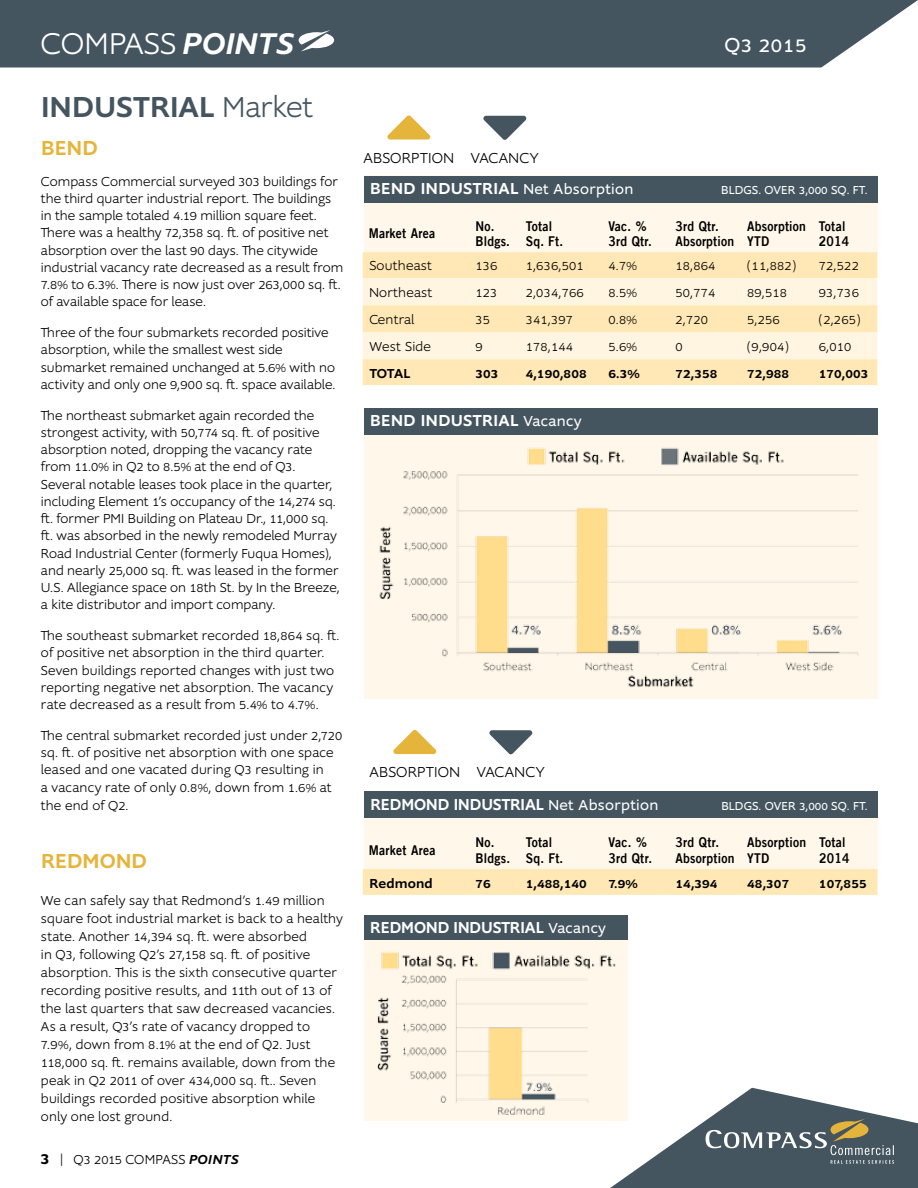
<style>
.page{position:relative;width:918px;height:1188px;background:#fff}
.page>*{position:absolute;margin:0;border:0;box-sizing:border-box;transform-origin:0 0}
.t1{font:300 31.2px "Supra";letter-spacing:.005em;color:#fff}
.t2{font:500 30px "Supra";letter-spacing:.005em;color:#455560}
.t3{font:500 21px "Supra";letter-spacing:.01em;color:#e5b53b}
.t4{font:21px "Supra";letter-spacing:.03em;color:#fff}
.t5{font:500 16.5px "Supra";color:#fff;scale:.96 1}
.t6{font:500 16.5px "Supra";letter-spacing:.025em;color:#fff}
.t7{font:300 15px "Supra";letter-spacing:.015em;color:#000}
.t8{font:300 13.5px/17.2px "Supra";letter-spacing:.01em;color:#000}
.t9{font:13.5px/15.8px "Trade Gothic Bold Two";letter-spacing:.02em;color:#000;scale:.9 1}
.t10{font:500 13.5px "Supra";letter-spacing:.01em;color:#000}
.t11{font:12px "Supra";letter-spacing:.01em;color:#fff}
.s1{font-weight:500;font-style:italic}
.s2{font-weight:300}
.s3{font-weight:500;font-size:16.5px}
.s4{font-weight:400;font-size:15px}
</style>
<div class="page">
<div style="left:364px;top:791px;width:514px;height:81px;background:#fff7e9"></div>
<div style="left:364px;top:175px;width:514px;height:78px;background:#fff7e9"></div>
<div style="left:364px;top:921px;width:263px;height:200px;background:#fff7e9"></div>
<div style="left:364px;top:408px;width:513px;height:291px;background:#fff7e9"></div>
<img style="left:377px;top:952px;width:239px;height:163px">
<div style="left:364px;top:915px;width:263px;height:25px;background:#455560"></div>
<div style="left:363px;top:252px;width:514px;height:133px;background:#ffe8b6"></div>
<svg style="left:363px;top:278px;width:514px;height:81px"></svg>
<div style="left:364px;top:176px;width:514px;height:26px;background:#455560"></div>
<div style="left:363px;top:869px;width:515px;height:26px;background:#ffe8b6"></div>
<div style="left:364px;top:791px;width:514px;height:27px;background:#455560"></div>
<img style="left:379px;top:444px;width:499px;height:248px">
<div style="left:364px;top:408px;width:514px;height:27px;background:#455560"></div>
<svg style="left:610px;top:1088px;width:308px;height:100px"></svg>
<div style="left:0;top:0;width:918px;height:68px;background:#455560"></div>
<svg style="left:299px;top:30px;width:35px;height:21px"></svg>
<h1 class="t1" style="left:41px;top:24px;width:255px">COMPASS <span class="s1">POINTS</span></h1>
<h3 class="t4" style="left:724px;top:31px;width:83px">Q3 2015</h3>
<h2 class="t2" style="left:41px;top:87px;width:273px">INDUSTRIAL <span class="s2">Market</span></h2>
<h3 class="t3" style="left:41px;top:134px;width:58px">BEND</h3>
<p class="t8" style="left:41px;top:172px;width:304px">Compass Commercial surveyed 303 buildings for the third quarter industrial report. The buildings in the sample totaled 4.19 million square feet.<br>There was a healthy 72,358 sq. ft. of positive net absorption over the last 90 days. The citywide industrial vacancy rate decreased as a result from 7.8% to 6.3%. There is now just over 263,000 sq. ft. of available space for lease.</p>
<p class="t8" style="left:41px;top:324px;width:296px">Three of the four submarkets recorded positive absorption, while the smallest west side submarket remained unchanged at 5.6% with no activity and only one 9,900 sq. ft. space available.</p>
<p class="t8" style="left:41px;top:406px;width:300px">The northeast submarket again recorded the strongest activity, with 50,774 sq. ft. of positive absorption noted, dropping the vacancy rate from 11.0% in Q2 to 8.5% at the end of Q3.<br>Several notable leases took place in the quarter, including Element 1’s occupancy of the 14,274 sq. ft. former PMI Building on Plateau Dr., 11,000 sq. ft. was absorbed in the newly remodeled Murray Road Industrial Center (formerly Fuqua Homes), and nearly 25,000 sq. ft. was leased in the former U.S. Allegiance space on 18th St. by In the Breeze, a kite distributor and import company.</p>
<p class="t8" style="left:41px;top:627px;width:300px">The southeast submarket recorded 18,864 sq. ft. of positive net absorption in the third quarter.<br>Seven buildings reported changes with just two reporting negative net absorption. The vacancy rate decreased as a result from 5.4% to 4.7%.</p>
<p class="t8" style="left:41px;top:727px;width:303px">The central submarket recorded just under 2,720 sq. ft. of positive net absorption with one space leased and one vacated during Q3 resulting in<br>a vacancy rate of only 0.8%, down from 1.6% at the end of Q2.</p>
<h3 class="t3" style="left:41px;top:847px;width:107px">REDMOND</h3>
<p class="t8" style="left:41px;top:891px;width:303px;line-height:18px">We can safely say that Redmond’s 1.49 million square foot industrial market is back to a healthy state. Another 14,394 sq. ft. were absorbed<br>in Q3, following Q2’s 27,158 sq. ft. of positive absorption. This is the sixth consecutive quarter recording positive results, and 11th out of 13 of the last quarters that saw decreased vacancies.<br>As a result, Q3’s rate of vacancy dropped to 7.9%, down from 8.1% at the end of Q2. Just 118,000 sq. ft. remains available, down from the peak in Q2 2011 of over 434,000 sq. ft.. Seven buildings recorded positive absorption while only one lost ground.</p>
<p class="t8" style="left:40px;top:1150px;width:200px"><span class="s3">3</span> | Q3 2015 COMPASS <span class="s1">POINTS</span></p>
<p class="t7" style="left:363px;top:148px;width:177px">ABSORPTION VACANCY</p>
<p class="t6" style="left:370px;top:178px;width:265px">BEND INDUSTRIAL <span class="s4">Net Absorption</span></p>
<p class="t11" style="left:721px;top:183px;width:148px">BLDGS. OVER 3,000 SQ. FT.</p>
<p class="t9" style="left:369px;top:226px;width:75px">Market Area</p>
<p class="t9" style="left:475px;top:218px;width:40px">No.<br>Bldgs.</p>
<p class="t9" style="left:526px;top:218px;width:43px">Total<br>Sq. Ft.</p>
<p class="t9" style="left:608px;top:218px;width:50px">Vac. %<br>3rd Qtr.</p>
<p class="t9" style="left:675px;top:218px;width:67px">3rd Qtr.<br>Absorption</p>
<p class="t9" style="left:747px;top:218px;width:67px">Absorption<br>YTD</p>
<p class="t9" style="left:819px;top:218px;width:35px">Total<br>2014</p>
<p class="t8" style="left:369px;top:257px;width:64px">Southeast</p>
<p class="t8" style="left:475px;top:257px;width:23px">136</p>
<p class="t8" style="left:526px;top:257px;width:60px">1,636,501</p>
<p class="t8" style="left:608px;top:257px;width:30px">4.7%</p>
<p class="t8" style="left:675px;top:257px;width:42px">18,864</p>
<p class="t8" style="left:747px;top:257px;width:51px">(11,882)</p>
<p class="t8" style="left:819px;top:257px;width:42px">72,522</p>
<p class="t8" style="left:369px;top:284px;width:64px">Northeast</p>
<p class="t8" style="left:475px;top:284px;width:23px">123</p>
<p class="t8" style="left:526px;top:284px;width:60px">2,034,766</p>
<p class="t8" style="left:608px;top:284px;width:30px">8.5%</p>
<p class="t8" style="left:675px;top:284px;width:42px">50,774</p>
<p class="t8" style="left:747px;top:284px;width:42px">89,518</p>
<p class="t8" style="left:819px;top:284px;width:42px">93,736</p>
<p class="t8" style="left:369px;top:311px;width:46px">Central</p>
<p class="t8" style="left:475px;top:311px;width:16px">35</p>
<p class="t8" style="left:526px;top:311px;width:49px">341,397</p>
<p class="t8" style="left:608px;top:311px;width:30px">0.8%</p>
<p class="t8" style="left:675px;top:311px;width:34px">2,720</p>
<p class="t8" style="left:747px;top:311px;width:34px">5,256</p>
<p class="t8" style="left:819px;top:311px;width:43px">(2,265)</p>
<p class="t8" style="left:369px;top:338px;width:63px">West Side</p>
<p class="t8" style="left:475px;top:338px;width:9px">9</p>
<p class="t8" style="left:526px;top:338px;width:49px">178,144</p>
<p class="t8" style="left:608px;top:338px;width:30px">5.6%</p>
<p class="t8" style="left:675px;top:338px;width:9px">0</p>
<p class="t8" style="left:747px;top:338px;width:43px">(9,904)</p>
<p class="t8" style="left:819px;top:338px;width:34px">6,010</p>
<p class="t10" style="left:369px;top:364px;width:42px">TOTAL</p>
<p class="t10" style="left:475px;top:364px;width:25px">303</p>
<p class="t10" style="left:526px;top:364px;width:62px">4,190,808</p>
<p class="t10" style="left:608px;top:364px;width:33px">6.3%</p>
<p class="t10" style="left:675px;top:364px;width:43px">72,358</p>
<p class="t10" style="left:747px;top:364px;width:43px">72,988</p>
<p class="t10" style="left:819px;top:364px;width:51px">170,003</p>
<p class="t6" style="left:370px;top:410px;width:213px">BEND INDUSTRIAL <span class="s4">Vacancy</span></p>
<p class="t7" style="left:369px;top:763px;width:177px">ABSORPTION VACANCY</p>
<p class="t5" style="left:370px;top:793px;width:301px">REDMOND INDUSTRIAL <span class="s4">Net Absorption</span></p>
<p class="t11" style="left:721px;top:798px;width:148px">BLDGS. OVER 3,000 SQ. FT.</p>
<p class="t9" style="left:369px;top:842px;width:75px">Market Area</p>
<p class="t9" style="left:476px;top:834px;width:40px">No.<br>Bldgs.</p>
<p class="t9" style="left:526px;top:834px;width:43px">Total<br>Sq. Ft.</p>
<p class="t9" style="left:609px;top:834px;width:50px">Vac. %<br>3rd Qtr.</p>
<p class="t9" style="left:676px;top:834px;width:67px">3rd Qtr.<br>Absorption</p>
<p class="t9" style="left:747px;top:834px;width:67px">Absorption<br>YTD</p>
<p class="t9" style="left:819px;top:834px;width:35px">Total<br>2014</p>
<p class="t10" style="left:370px;top:874px;width:65px">Redmond</p>
<p class="t10" style="left:476px;top:874px;width:17px">76</p>
<p class="t10" style="left:526px;top:874px;width:62px">1,488,140</p>
<p class="t10" style="left:609px;top:874px;width:31px">7.9%</p>
<p class="t10" style="left:676px;top:874px;width:43px">14,394</p>
<p class="t10" style="left:747px;top:874px;width:43px">48,307</p>
<p class="t10" style="left:819px;top:874px;width:49px">107,855</p>
<p class="t5" style="left:370px;top:916px;width:247px">REDMOND INDUSTRIAL <span class="s4">Vacancy</span></p>
</div>
